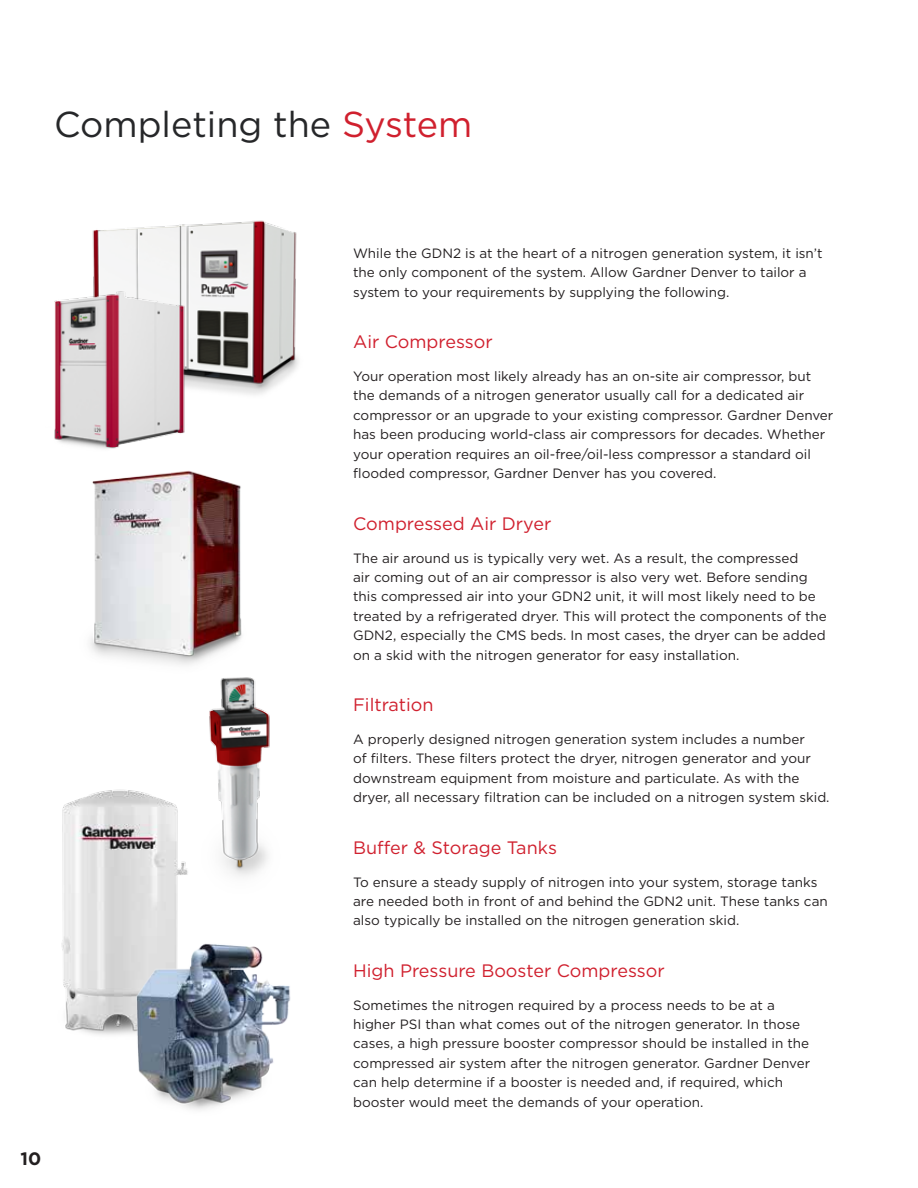
<style>
.page{position:relative;width:918px;height:1188px;background:#fff}
.page>*{position:absolute;margin:0;border:0;box-sizing:border-box;transform-origin:0 0}
.t1{font:36px "Gotham";color:#262729}
.t2{font:18px "Gotham";color:#d0202e}
.t3{font:700 18px "Gotham";color:#231f20}
.t4{font:13.5px/19.5px "Gotham";color:#231f20}
.s1{color:#d0202e}
</style>
<div class="page">
<img style="left:92px;top:220px;width:207px;height:175px">
<img style="left:54px;top:289px;width:136px;height:160px">
<img style="left:90px;top:470px;width:152px;height:195px">
<img style="left:209px;top:677px;width:61px;height:199px">
<img style="left:61px;top:757px;width:160px;height:278px">
<img style="left:126px;top:933px;width:165px;height:177px">
<h1 class="t1" style="left:54px;top:101px;width:420px">Completing the <span class="s1">System</span></h1>
<h2 class="t3" style="left:20px;top:1147px;width:22px">10</h2>
<p class="t4" style="left:353px;top:243px;width:471px">While the GDN2 is at the heart of a nitrogen generation system, it isn’t the only component of the system. Allow Gardner Denver to tailor a system to your requirements by supplying the following.</p>
<h2 class="t2" style="left:353px;top:330px;width:141px">Air Compressor</h2>
<p class="t4" style="left:353px;top:366px;width:482px">Your operation most likely already has an on-site air compressor, but the demands of a nitrogen generator usually call for a dedicated air compressor or an upgrade to your existing compressor. Gardner Denver has been producing world-class air compressors for decades. Whether your operation requires an oil-free/oil-less compressor a standard oil flooded compressor, Gardner Denver has you covered.</p>
<h2 class="t2" style="left:353px;top:512px;width:200px">Compressed Air Dryer</h2>
<p class="t4" style="left:353px;top:548px;width:475px">The air around us is typically very wet. As a result, the compressed<br>air coming out of an air compressor is also very wet. Before sending this compressed air into your GDN2 unit, it will most likely need to be treated by a refrigerated dryer. This will protect the components of the GDN2, especially the CMS beds. In most cases, the dryer can be added on a skid with the nitrogen generator for easy installation.</p>
<h2 class="t2" style="left:353px;top:693px;width:82px">Filtration</h2>
<p class="t4" style="left:353px;top:729px;width:478px">A properly designed nitrogen generation system includes a number<br>of filters. These filters protect the dryer, nitrogen generator and your downstream equipment from moisture and particulate. As with the dryer, all necessary filtration can be included on a nitrogen system skid.</p>
<h2 class="t2" style="left:353px;top:836px;width:205px">Buffer &amp; Storage Tanks</h2>
<p class="t4" style="left:353px;top:872px;width:476px">To ensure a steady supply of nitrogen into your system, storage tanks are needed both in front of and behind the GDN2 unit. These tanks can also typically be installed on the nitrogen generation skid.</p>
<h2 class="t2" style="left:353px;top:959px;width:313px">High Pressure Booster Compressor</h2>
<p class="t4" style="left:353px;top:995px;width:459px">Sometimes the nitrogen required by a process needs to be at a higher PSI than what comes out of the nitrogen generator. In those cases, a high pressure booster compressor should be installed in the compressed air system after the nitrogen generator. Gardner Denver can help determine if a booster is needed and, if required, which booster would meet the demands of your operation.</p>
</div>
